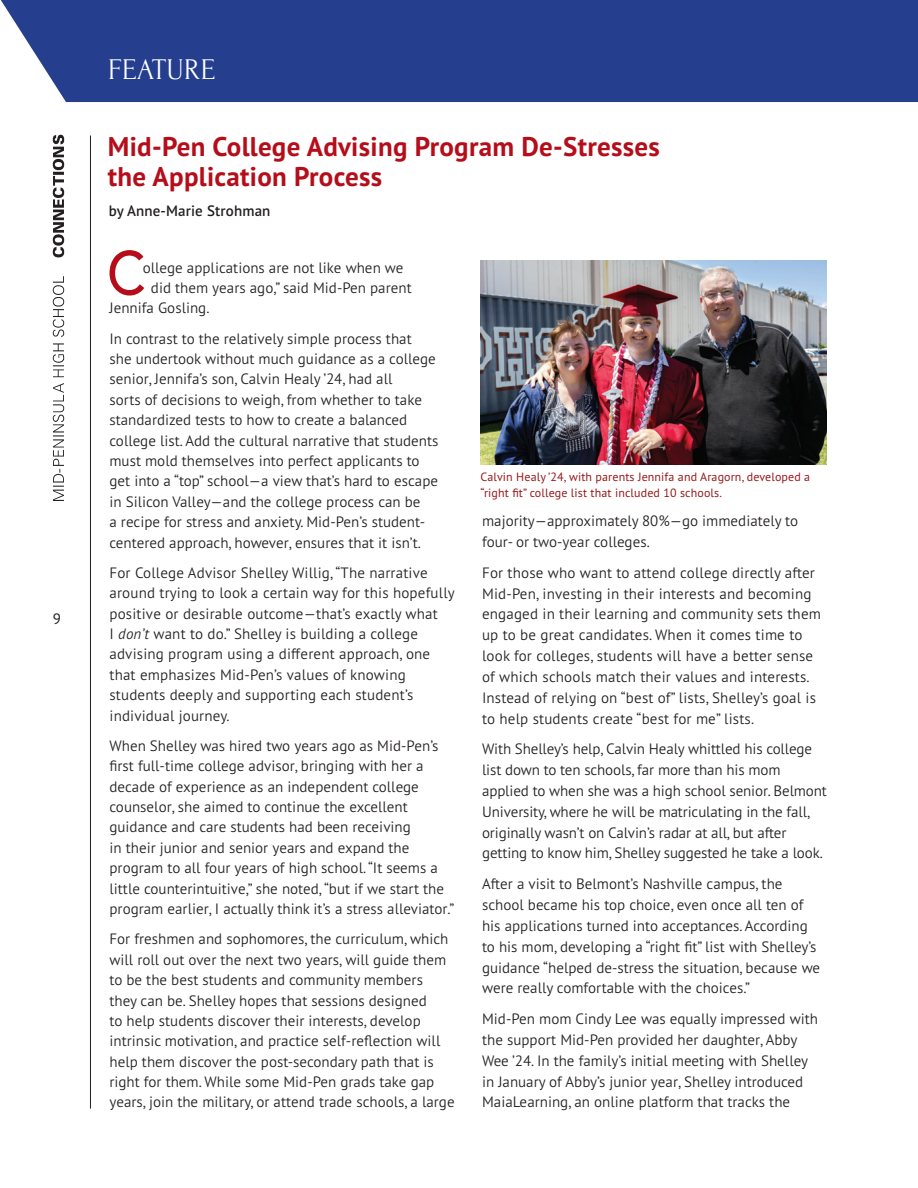
<style>
.page{position:relative;width:918px;height:1188px;background:#fff}
.page>*{position:absolute;margin:0;border:0;box-sizing:border-box;transform-origin:0 0}
.t1{font:500 61.05px "Avenir";color:#b50e1a;scale:.9 1}
.t2{font:30px "Forum";letter-spacing:.01em;color:#fff}
.t3{font:700 27px/30px "PT Sans Pro";letter-spacing:.01em;color:#b50e1a}
.t4{font:300 15px/20.4px "PT Sans Pro";color:#231f20}
.t5{font:600 15px "PT Sans Pro";letter-spacing:.01em;color:#231f20}
.t6{font:15px "PT Sans Pro";color:#231f20}
.t7{font:12px/16.5px "PT Sans Pro";letter-spacing:.01em;color:#961a1d}
.s1{font-style:italic}
</style>
<div class="page">
<img style="left:52px;top:134px;width:13px;height:367px">
<hr style="left:90px;top:136px;width:1px;height:973px;background:#231f20">
<div style="left:1px;top:0;width:917px;height:102px;background:#253f8e"></div>
<img style="left:481px;top:261px;width:345px;height:204px">
<p class="t6" style="left:53px;top:609px;width:10px">9</p>
<p class="t2" style="left:108px;top:54px;width:109px">FEATURE</p>
<p class="t3" style="left:108px;top:131px;width:554px">Mid-Pen College Advising Program De-Stresses the Application Process</p>
<p class="t5" style="left:109px;top:201px;width:163px">by Anne-Marie Strohman</p>
<p class="t1" style="left:107px;top:220px;width:44px">C</p>
<p class="t4" style="left:143px;top:257px;width:262px">ollege applications are not like when we</p>
<p class="t4" style="left:151px;top:277px;width:262px">did them years ago,” said Mid-Pen parent</p>
<p class="t4" style="left:110px;top:297px;width:101px">Jennifa Gosling.</p>
<p class="t4" style="left:110px;top:328px;width:330px">In contrast to the relatively simple process that<br>she undertook without much guidance as a college senior, Jennifa’s son, Calvin Healy ’24, had all<br>sorts of decisions to weigh, from whether to take standardized tests to how to create a balanced college list. Add the cultural narrative that students must mold themselves into perfect applicants to get into a “top” school—a view that’s hard to escape in Silicon Valley—and the college process can be<br>a recipe for stress and anxiety. Mid-Pen’s student&shy;centered approach, however, ensures that it isn’t.</p>
<p class="t4" style="left:110px;top:562px;width:347px">For College Advisor Shelley Willig, “The narrative around trying to look a certain way for this hopefully positive or desirable outcome—that’s exactly what<br>I <span class="s1">don’t</span> want to do.” Shelley is building a college advising program using a different approach, one that emphasizes Mid-Pen’s values of knowing students deeply and supporting each student’s individual journey.</p>
<p class="t4" style="left:110px;top:735px;width:346px">When Shelley was hired two years ago as Mid-Pen’s first full-time college advisor, bringing with her a decade of experience as an independent college counselor, she aimed to continue the excellent guidance and care students had been receiving<br>in their junior and senior years and expand the program to all four years of high school. “It seems a little counterintuitive,” she noted, “but if we start the program earlier, I actually think it’s a stress alleviator.”</p>
<p class="t4" style="left:110px;top:928px;width:347px">For freshmen and sophomores, the curriculum, which will roll out over the next two years, will guide them to be the best students and community members<br>they can be. Shelley hopes that sessions designed<br>to help students discover their interests, develop intrinsic motivation, and practice self-reflection will help them discover the post-secondary path that is right for them. While some Mid-Pen grads take gap years, join the military, or attend trade schools, a large</p>
<p class="t7" style="left:481px;top:468px;width:331px">Calvin Healy ’24, with parents Jennifa and Aragorn, developed a “right fit” college list that included 10 schools.</p>
<p class="t4" style="left:482px;top:510px;width:318px;line-height:20.9px">majority—approximately 80%—go immediately to four- or two-year colleges.</p>
<p class="t4" style="left:482px;top:562px;width:340px;line-height:20.9px">For those who want to attend college directly after Mid-Pen, investing in their interests and becoming engaged in their learning and community sets them up to be great candidates. When it comes time to look for colleges, students will have a better sense of which schools match their values and interests.<br>Instead of relying on “best of” lists, Shelley’s goal is to help students create “best for me” lists.</p>
<p class="t4" style="left:482px;top:738px;width:346px;line-height:20.9px">With Shelley’s help, Calvin Healy whittled his college list down to ten schools, far more than his mom applied to when she was a high school senior. Belmont University, where he will be matriculating in the fall, originally wasn’t on Calvin’s radar at all, but after getting to know him, Shelley suggested he take a look.</p>
<p class="t4" style="left:482px;top:873px;width:340px;line-height:20.9px">After a visit to Belmont’s Nashville campus, the school became his top choice, even once all ten of his applications turned into acceptances. According to his mom, developing a “right fit” list with Shelley’s guidance “helped de-stress the situation, because we were really comfortable with the choices.”</p>
<p class="t4" style="left:482px;top:1008px;width:337px;line-height:20.9px">Mid-Pen mom Cindy Lee was equally impressed with the support Mid-Pen provided her daughter, Abby Wee ’24. In the family’s initial meeting with Shelley in January of Abby’s junior year, Shelley introduced MaiaLearning, an online platform that tracks the</p>
</div>
